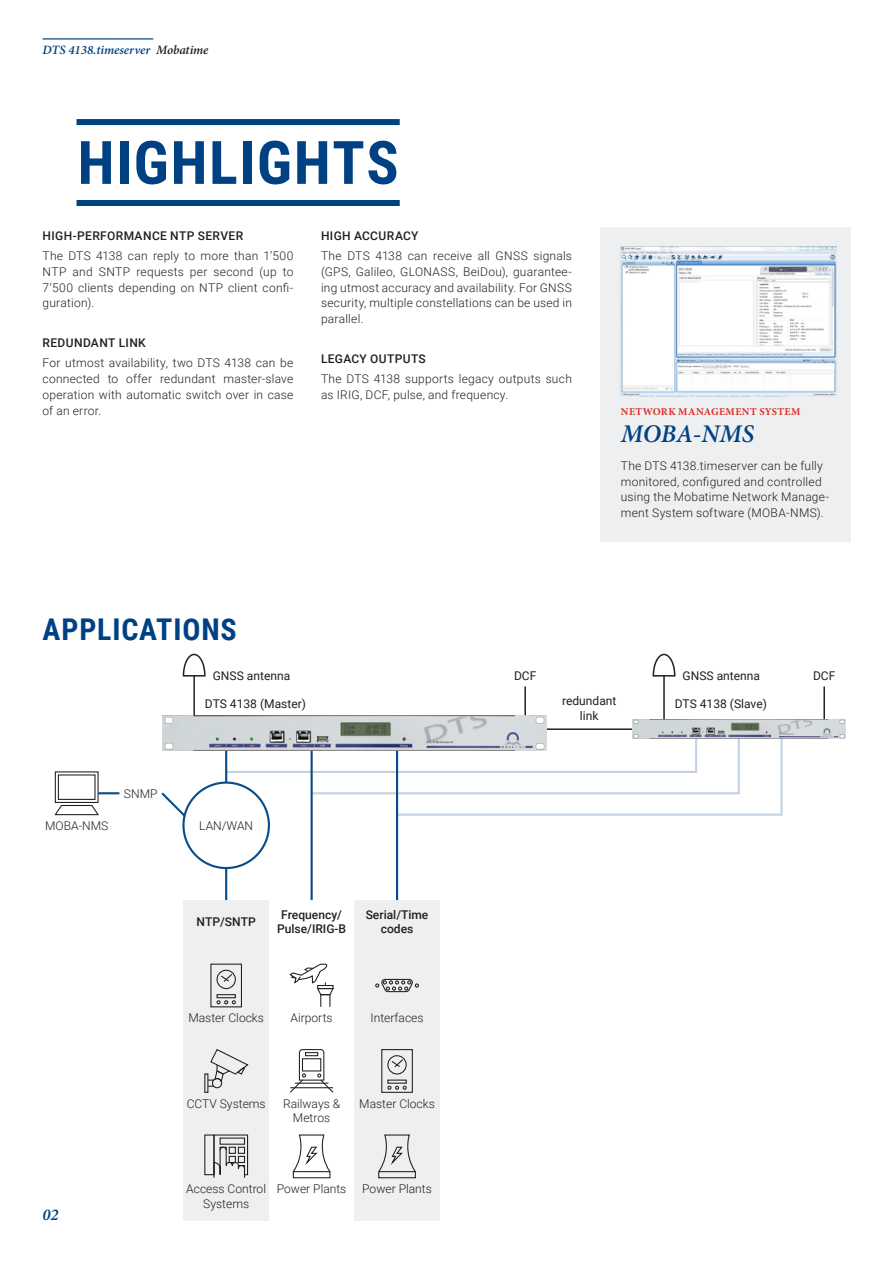
<style>
.page{position:relative;width:893px;height:1263px;background:#fff}
.page>*{position:absolute;margin:0;border:0;box-sizing:border-box;transform-origin:0 0}
.t1{font:700 60px "Roboto Condensed";letter-spacing:.025em;color:#004183}
.t2{font:700 30px "Roboto Condensed";letter-spacing:.025em;color:#004183}
.t3{font:italic 600 25.5px "Minion Pro";letter-spacing:-.005em;color:#004183}
.t4{font:italic 600 16.5px "Minion Pro";color:#004183}
.t5{font:italic 600 12.75px "Minion Pro";color:#004183}
.t6{font:300 12px/15.8px "Roboto";letter-spacing:.02em;color:#231f20;text-align:justify}
.t7{font:300 12px/14.4px "Roboto";color:#231f20;text-align:center}
.t8{font:500 12px "Roboto";letter-spacing:.025em;color:#231f20}
.t9{font:12px/14.4px "Roboto";color:#231f20;text-align:center}
.t10{font:500 12px/14.4px "Roboto";color:#231f20;text-align:center}
.t11{font:700 10.5px "Minion Pro";letter-spacing:.035em;color:#da3028}
.s1{color:#231f20}
</style>
<div class="page">
<hr style="left:43px;top:38px;width:110px;height:2px;background:#004183">
<div style="left:77px;top:119px;width:323px;height:6px;background:#004183"></div>
<div style="left:77px;top:200px;width:323px;height:6px;background:#004183"></div>
<hr style="left:823px;top:686px;width:2px;height:43px;background:#231f20">
<hr style="left:524px;top:686px;width:2px;height:54px;background:#231f20">
<div style="left:354px;top:900px;width:86px;height:320px;background:#edeff0"></div>
<div style="left:183px;top:900px;width:86px;height:320px;background:#edeff0"></div>
<hr style="left:525px;top:728px;width:128px;height:2px;background:#231f20">
<svg style="left:182px;top:653px;width:24px;height:24px"></svg>
<hr style="left:193px;top:676px;width:2px;height:64px;background:#231f20">
<svg style="left:652px;top:653px;width:24px;height:24px"></svg>
<hr style="left:663px;top:676px;width:2px;height:53px;background:#231f20">
<hr style="left:225px;top:868px;width:2px;height:32px;background:#0a4c87">
<hr style="left:225px;top:729px;width:2px;height:54px;background:#0a4c87">
<hr style="left:311px;top:729px;width:2px;height:171px;background:#0a4c87">
<hr style="left:396px;top:729px;width:2px;height:171px;background:#0a4c87">
<svg style="left:226px;top:739px;width:557px;height:77px"></svg>
<div style="left:182px;top:781px;width:88px;height:88px;border:2px solid #0a4c87;border-radius:50%"></div>
<svg style="left:161px;top:792px;width:27px;height:27px"></svg>
<svg style="left:289px;top:963px;width:45px;height:33px"></svg>
<div style="left:320px;top:994px;width:10px;height:13px;border:1px solid #231f20"></div>
<div style="left:317px;top:985px;width:16px;height:4px;border:1px solid #231f20"></div>
<svg style="left:290px;top:1049px;width:44px;height:44px"></svg>
<div style="left:293px;top:1171px;width:37px;height:7px;border:1px solid #231f20"></div>
<svg style="left:292px;top:1135px;width:39px;height:38px"></svg>
<div style="left:378px;top:1171px;width:38px;height:7px;border:1px solid #231f20"></div>
<svg style="left:378px;top:1135px;width:38px;height:38px"></svg>
<div style="left:381px;top:1049px;width:32px;height:44px;border:1px solid #231f20"></div>
<svg style="left:387px;top:1086px;width:20px;height:4px"></svg>
<svg style="left:387px;top:1055px;width:20px;height:20px"></svg>
<svg style="left:375px;top:978px;width:44px;height:15px"></svg>
<svg style="left:54px;top:805px;width:45px;height:11px"></svg>
<div style="left:55px;top:771px;width:44px;height:32px;border:1px solid #231f20"></div>
<div style="left:58px;top:774px;width:38px;height:26px;border:1px solid #231f20"></div>
<div style="left:212px;top:1078px;width:10px;height:10px;border:1px solid #231f20;border-radius:50%"></div>
<svg style="left:208px;top:1049px;width:41px;height:38px"></svg>
<div style="left:210px;top:964px;width:32px;height:43px;border:1px solid #231f20"></div>
<div style="left:216px;top:994px;width:20px;height:4px;border:1px solid #231f20"></div>
<svg style="left:216px;top:1000px;width:20px;height:4px"></svg>
<svg style="left:216px;top:969px;width:20px;height:21px"></svg>
<svg style="left:213px;top:1134px;width:36px;height:44px"></svg>
<hr style="left:98px;top:792px;width:21px;height:2px;background:#0a4c87">
<img style="left:162px;top:716px;width:385px;height:34px">
<img style="left:632px;top:719px;width:214px;height:20px">
<div style="left:600px;top:227px;width:250px;height:315px;background:#edeff0"></div>
<img style="left:621px;top:246px;width:215px;height:151px">
<p class="t5" style="left:43px;top:41px;width:168px">DTS 4138.timeserver <span class="s1">Mobatime</span></p>
<p class="t1" style="left:78px;top:120px;width:323px">HIGHLIGHTS</p>
<p class="t8" style="left:43px;top:227px;width:202px">HIGH-PERFORMANCE NTP SERVER</p>
<p class="t6" style="left:43px;top:247px;width:252px">The DTS 4138 can reply to more than 1‘500<br>NTP and SNTP requests per second (up to 7‘500 clients depending on NTP client confi&shy;guration).</p>
<p class="t8" style="left:43px;top:335px;width:105px">REDUNDANT LINK</p>
<p class="t6" style="left:43px;top:355px;width:252px">For utmost availability, two DTS 4138 can be connected to offer redundant master-slave operation with automatic switch over in case of an error.</p>
<p class="t8" style="left:321px;top:227px;width:99px">HIGH ACCURACY</p>
<p class="t6" style="left:321px;top:247px;width:252px">The DTS 4138 can receive all GNSS signals (GPS, Galileo, GLONASS, BeiDou), guarantee&shy;ing utmost accuracy and availability. For GNSS security, multiple constellations can be used in parallel.</p>
<p class="t8" style="left:321px;top:350px;width:106px">LEGACY OUTPUTS</p>
<p class="t6" style="left:321px;top:370px;width:252px">The DTS 4138 supports legacy outputs such as IRIG, DCF, pulse, and frequency.</p>
<p class="t2" style="left:43px;top:608px;width:196px">APPLICATIONS</p>
<p class="t11" style="left:621px;top:404px;width:181px">NETWORK MANAGEMENT SYSTEM</p>
<p class="t3" style="left:621px;top:416px;width:135px">MOBA-NMS</p>
<p class="t6" style="left:621px;top:457px;width:210px;text-align:left">The DTS 4138.timeserver can be fully monitored, configured and controlled using the Mobatime Network Manage&shy;ment System software (MOBA-NMS).</p>
<p class="t6" style="left:124px;top:785px;width:35px">SNMP</p>
<p class="t9" style="left:213px;top:668px;width:79px">GNSS antenna</p>
<p class="t9" style="left:683px;top:668px;width:79px">GNSS antenna</p>
<p class="t9" style="left:562px;top:693px;width:56px">redundant link</p>
<p class="t9" style="left:514px;top:668px;width:24px">DCF</p>
<p class="t9" style="left:205px;top:696px;width:103px">DTS 4138 (Master)</p>
<p class="t9" style="left:675px;top:696px;width:94px">DTS 4138 (Slave)</p>
<p class="t6" style="left:45px;top:817px;width:65px">MOBA-NMS</p>
<p class="t6" style="left:199px;top:817px;width:55px">LAN/WAN</p>
<p class="t8" style="left:197px;top:913px;width:61px">NTP/SNTP</p>
<p class="t10" style="left:277px;top:907px;width:71px">Frequency/<br>Pulse/IRIG-B</p>
<p class="t10" style="left:366px;top:907px;width:64px">Serial/Time codes</p>
<p class="t7" style="left:188px;top:1010px;width:77px">Master Clocks</p>
<p class="t7" style="left:291px;top:1010px;width:44px">Airports</p>
<p class="t7" style="left:371px;top:1010px;width:55px">Interfaces</p>
<p class="t4" style="left:43px;top:1203px;width:17px">02</p>
<p class="t7" style="left:283px;top:1096px;width:59px">Railways &amp;<br>Metros</p>
<p class="t7" style="left:187px;top:1096px;width:80px">CCTV Systems</p>
<p class="t7" style="left:359px;top:1096px;width:77px">Master Clocks</p>
<p class="t7" style="left:186px;top:1181px;width:81px">Access Control<br>Systems</p>
<p class="t7" style="left:277px;top:1181px;width:71px">Power Plants</p>
<p class="t7" style="left:362px;top:1181px;width:71px">Power Plants</p>
<p class="t9" style="left:813px;top:668px;width:24px">DCF</p>
</div>
